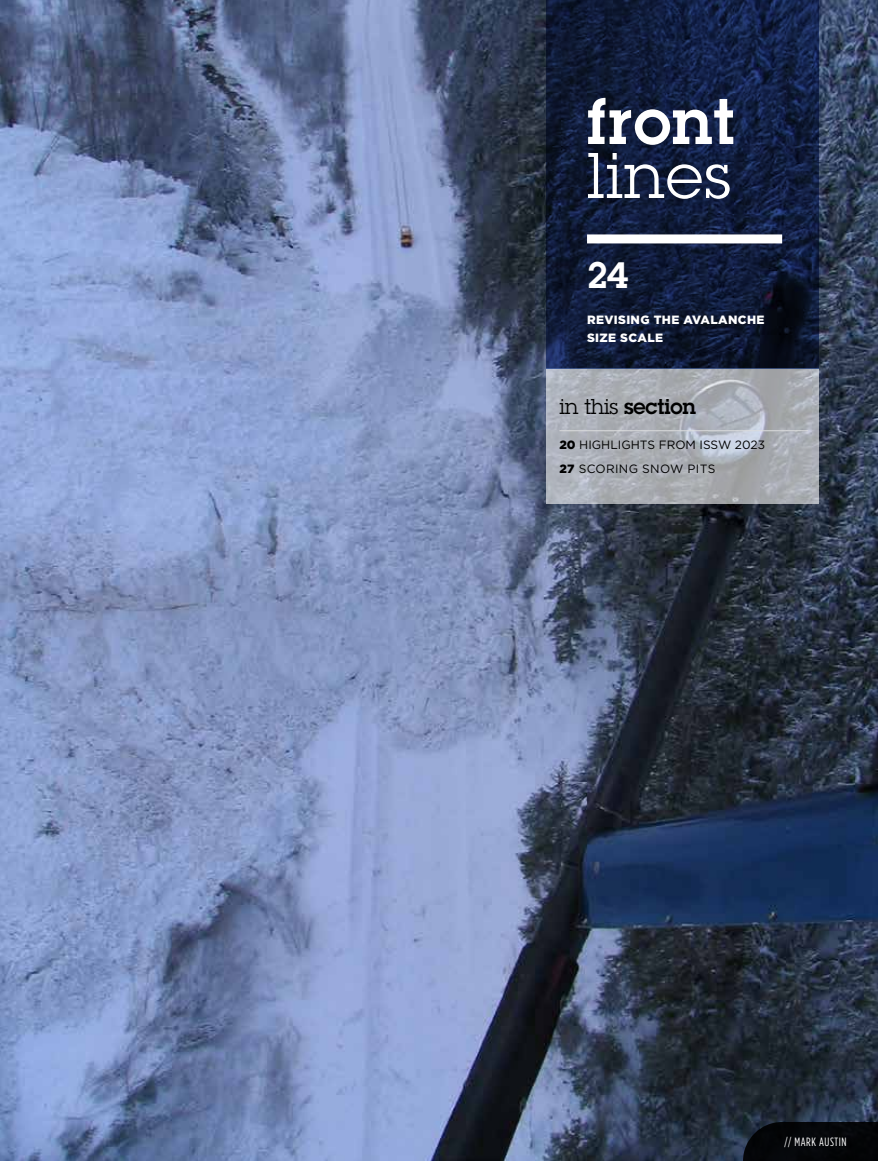
<style>
.page{position:relative;width:878px;height:1161px;background:#fff}
.page>*{position:absolute;margin:0;border:0;box-sizing:border-box;transform-origin:0 0}
.t1{font:600 63px "Lubalin Graph Std";letter-spacing:.02em;color:#fff}
.t2{font:63px "Lubalin Graph Std";letter-spacing:.02em;color:#fff}
.t3{font:600 36px "Lubalin Graph Std";color:#fff}
.t4{font:600 21px "Lubalin Graph Std";letter-spacing:-.01em;color:#000}
.t5{font:12px/24px "Gotham";color:#000}
.t6{font:900 12px/18px "Gotham";letter-spacing:.03em;color:#fff}
.t7{font:12px "Gotham Condensed";letter-spacing:.05em;color:#fff}
.s1{font-weight:400}
.s2{font-weight:900}
</style>
<div class="page">
<img style="left:0;top:0;width:878px;height:1161px">
<svg style="left:546px;top:369px;width:272px;height:135px;fill:#aaaeb5"></svg>
<svg style="left:546px;top:0;width:272px;height:369px"></svg>
<div style="left:587px;top:234px;width:195px;height:9px;background:#fff"></div>
<hr style="left:559px;top:431px;width:249px;height:1px;background:#dcddde">
<div style="left:743px;top:1122px;width:135px;height:39px;background:#040609"></div>
<h1 class="t1" style="left:587px;top:80px;width:149px">front</h1>
<h1 class="t2" style="left:587px;top:136px;width:145px">lines</h1>
<h2 class="t3" style="left:587px;top:251px;width:42px">24</h2>
<p class="t6" style="left:587px;top:310px;width:179px">REVISING THE AVALANCHE<br>SIZE SCALE</p>
<h3 class="t4" style="left:559px;top:393px;width:138px"><span class="s1">in this</span> section</h3>
<p class="t5" style="left:559px;top:432px;width:207px"><span class="s2">20</span> HIGHLIGHTS FROM ISSW 2023<br><span class="s2">27</span> SCORING SNOW PITS</p>
<p class="t7" style="left:784px;top:1135px;width:64px">// MARK AUSTIN</p>
</div>
